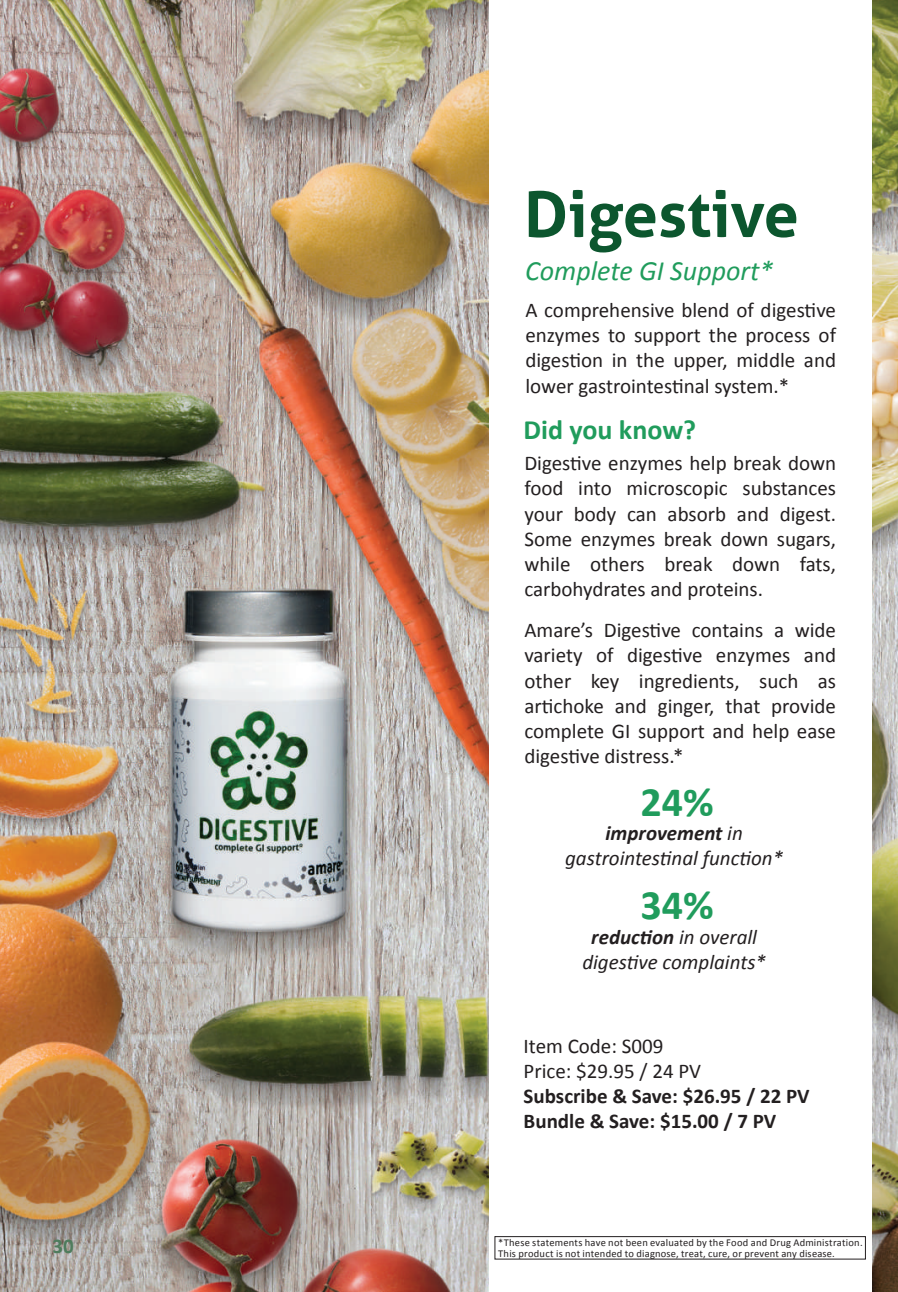
<style>
.page{position:relative;width:898px;height:1292px;background:#fff}
.page>*{position:absolute;margin:0;border:0;box-sizing:border-box;transform-origin:0 0}
.t1{font:700 63px "Aller";color:#0c562e}
.t2{font:700 42px "Calibri";color:#209c5c}
.t3{font:italic 28px "Calibri";color:#209c5c}
.t4{font:700 28px "Calibri";color:#209c5c}
.t5{font:21px/25.2px "Calibri";color:#231f20;text-align:justify}
.t6{font:italic 21px/25.2px "Calibri";color:#231f20;text-align:center}
.t7{font:700 21px/25.2px "Calibri";color:#231f20}
.t8{font:700 21px "Calibri";color:#4f7c5d}
.t9{font:10.5px/10.5px "Calibri";letter-spacing:.02em;color:#231f20}
.s1{font-weight:700}
</style>
<div class="page">
<img style="left:0;top:0;width:489px;height:1292px">
<img style="left:873px;top:0;width:25px;height:1292px">
<div style="left:495px;top:1236px;width:370px;height:23px;border:1px solid #231f20"></div>
<p class="t8" style="left:52px;top:1232px;width:23px">30</p>
<h1 class="t1" style="left:524px;top:175px;width:276px">Digestive</h1>
<h3 class="t3" style="left:525px;top:254px;width:250px">Complete GI Support*</h3>
<p class="t5" style="left:525px;top:296px;width:312px">A comprehensive blend of digestive enzymes to support the process of digestion in the upper, middle and lower gastrointestinal system.*</p>
<h3 class="t4" style="left:523px;top:412px;width:174px">Did you know?</h3>
<p class="t5" style="left:524px;top:449px;width:313px">Digestive enzymes help break down food into microscopic substances your body can absorb and digest.<br>Some enzymes break down sugars, while others break down fats, carbohydrates and proteins.</p>
<p class="t5" style="left:524px;top:616px;width:313px">Amare’s Digestive contains a wide variety of digestive enzymes and other key ingredients, such as artichoke and ginger, that provide complete GI support and help ease digestive distress.*</p>
<h2 class="t2" style="left:640px;top:776px;width:75px">24%</h2>
<p class="t6" style="left:565px;top:819px;width:220px"><span class="s1">improvement</span> in gastrointestinal function*</p>
<h2 class="t2" style="left:640px;top:879px;width:75px">34%</h2>
<p class="t6" style="left:582px;top:923px;width:185px"><span class="s1">reduction</span> in overall digestive complaints*</p>
<p class="t5" style="left:523px;top:1032px;width:179px">Item Code: S009<br>Price: $29.95 / 24 PV</p>
<p class="t7" style="left:523px;top:1082px;width:287px">Subscribe &amp; Save: $26.95 / 22 PV<br>Bundle &amp; Save: $15.00 / 7 PV</p>
<p class="t9" style="left:498px;top:1236px;width:366px">*These statements have not been evaluated by the Food and Drug Administration.<br>This product is not intended to diagnose, treat, cure, or prevent any disease.</p>
</div>
